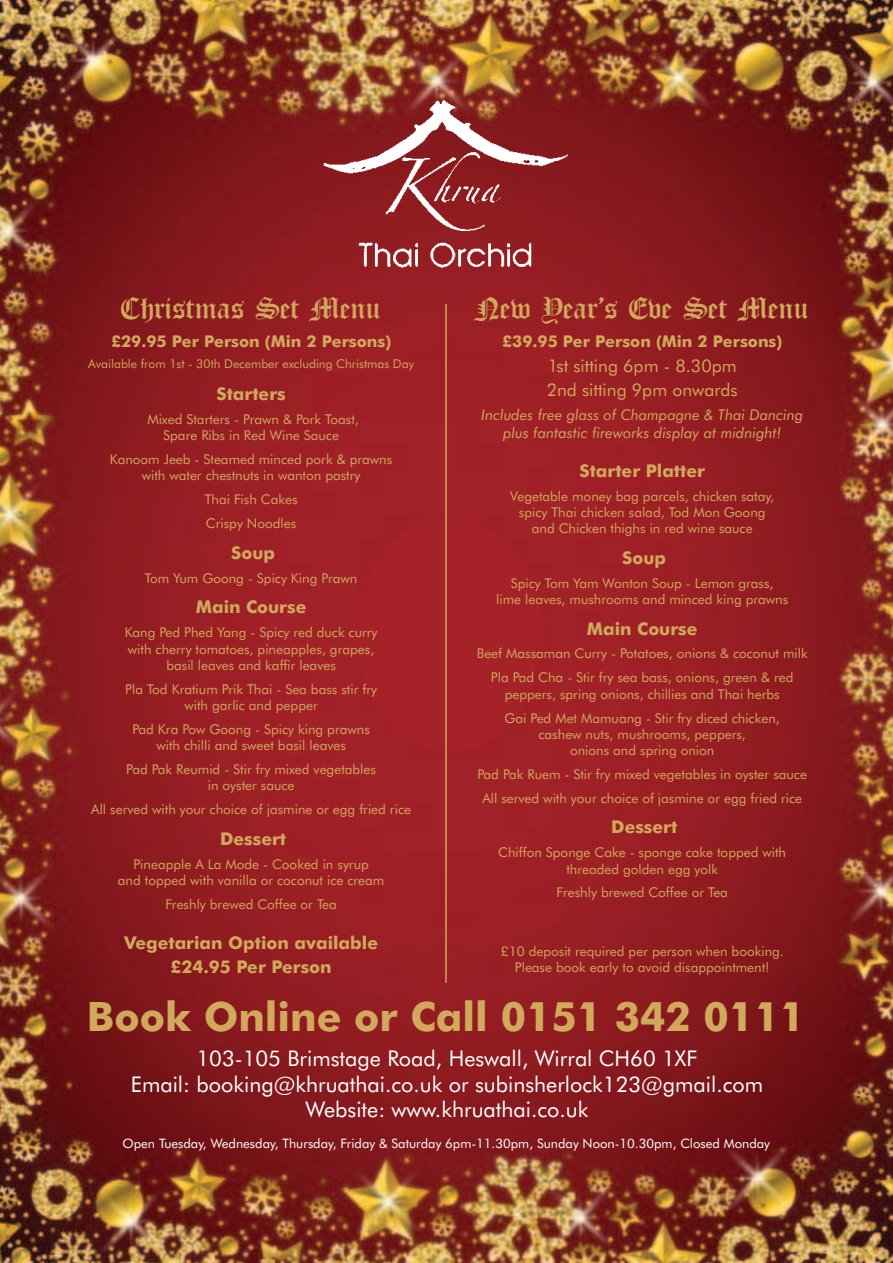
<style>
.page{position:relative;width:893px;height:1263px;background:#fff}
.page>*{position:absolute;margin:0;border:0;box-sizing:border-box;transform-origin:0 0}
.t1{font:700 40.65px "Futura BT";color:#d1a85c}
.t2{font:33.75px "Old London";color:#d1a85c}
.t3{font:21.6px/25.5px "Futura BT";color:#fff;text-align:center}
.t4{font:700 17.55px/23.9px "Futura BT";color:#d1a85c;text-align:center}
.t5{font:17.55px/24.3px "Futura BT";color:#d1a85c}
.t6{font:700 16.2px "Futura BT";color:#d1a85c}
.t7{font:italic 14.85px/17.5px "Futura BT";color:#d1a85c;text-align:center}
.t8{font:13.5px/16.2px "Futura BT";color:#d1a85c;text-align:center}
.t9{font:13.05px "Futura BT";color:#fff}
.t10{font:12.15px "Futura BT";color:#d1a85c}
</style>
<div class="page">
<img style="left:0;top:0;width:893px;height:1263px">
<img style="left:319px;top:93px;width:256px;height:187px">
<hr style="left:445px;top:304px;width:2px;height:679px;background:#d1a85c">
<h2 class="t2" style="left:121px;top:289px;width:262px">Christmas Set Menu</h2>
<p class="t6" style="left:111px;top:335px;width:282px">£29.95 Per Person (Min 2 Persons)</p>
<p class="t10" style="left:88px;top:358px;width:327px">Available from 1st - 30th December excluding Christmas Day</p>
<p class="t4" style="left:217px;top:383px;width:71px">Starters</p>
<p class="t8" style="left:147px;top:412px;width:213px">Mixed Starters - Prawn &amp; Pork Toast,<br>Spare Ribs in Red Wine Sauce</p>
<p class="t8" style="left:110px;top:452px;width:284px">Kanoom Jeeb - Steamed minced pork &amp; prawns with water chestnuts in wanton pastry</p>
<p class="t8" style="left:205px;top:489px;width:94px;line-height:23.9px;text-align:left">Thai Fish Cakes<br>Crispy Noodles</p>
<p class="t4" style="left:231px;top:542px;width:45px">Soup</p>
<p class="t8" style="left:145px;top:571px;width:214px">Tom Yum Goong - Spicy King Prawn</p>
<p class="t4" style="left:196px;top:597px;width:112px">Main Course</p>
<p class="t8" style="left:125px;top:625px;width:254px">Kang Ped Phed Yang - Spicy red duck curry with cherry tomatoes, pineapples, grapes, basil leaves and kaffir leaves</p>
<p class="t8" style="left:125px;top:682px;width:253px">Pla Tod Kratium Prik Thai - Sea bass stir fry with garlic and pepper</p>
<p class="t8" style="left:132px;top:722px;width:239px">Pad Kra Pow Goong - Spicy king prawns with chilli and sweet basil leaves</p>
<p class="t8" style="left:126px;top:762px;width:251px">Pad Pak Reumid - Stir fry mixed vegetables in oyster sauce</p>
<p class="t8" style="left:91px;top:802px;width:321px">All served with your choice of jasmine or egg fried rice</p>
<p class="t4" style="left:220px;top:828px;width:68px">Dessert</p>
<p class="t8" style="left:118px;top:857px;width:268px">Pineapple A La Mode - Cooked in syrup<br>and topped with vanilla or coconut ice cream</p>
<p class="t8" style="left:165px;top:897px;width:173px">Freshly brewed Coffee or Tea</p>
<p class="t4" style="left:124px;top:932px;width:255px">Vegetarian Option available £24.95 Per Person</p>
<h2 class="t2" style="left:475px;top:289px;width:335px">New Year’s Eve Set Menu</h2>
<p class="t6" style="left:502px;top:335px;width:282px">£39.95 Per Person (Min 2 Persons)</p>
<p class="t5" style="left:547px;top:355px;width:193px">1st sitting 6pm - 8.30pm<br>2nd sitting 9pm onwards</p>
<p class="t7" style="left:481px;top:407px;width:324px">Includes free glass of Champagne &amp; Thai Dancing plus fantastic fireworks display at midnight!</p>
<p class="t4" style="left:579px;top:460px;width:127px">Starter Platter</p>
<p class="t8" style="left:510px;top:489px;width:265px">Vegetable money bag parcels, chicken satay, spicy Thai chicken salad, Tod Mon Goong and Chicken thighs in red wine sauce</p>
<p class="t4" style="left:622px;top:547px;width:45px">Soup</p>
<p class="t8" style="left:496px;top:576px;width:294px">Spicy Tom Yam Wonton Soup - Lemon grass,<br>lime leaves, mushrooms and minced king prawns</p>
<p class="t4" style="left:587px;top:618px;width:112px">Main Course</p>
<p class="t8" style="left:477px;top:643px;width:332px;line-height:23.9px">Beef Massaman Curry - Potatoes, onions &amp; coconut milk<br>Pla Pad Cha - Stir fry sea bass, onions, green &amp; red</p>
<p class="t8" style="left:505px;top:683px;width:277px;line-height:23.9px;text-align:left">peppers, spring onions, chillies and Thai herbs<br>Gai Ped Met Mamuang - Stir fry diced chicken,</p>
<p class="t8" style="left:538px;top:727px;width:209px">cashew nuts, mushrooms, peppers, onions and spring onion</p>
<p class="t8" style="left:477px;top:763px;width:331px;line-height:23.9px">Pad Pak Ruem - Stir fry mixed vegetables in oyster sauce<br>All served with your choice of jasmine or egg fried rice</p>
<p class="t4" style="left:611px;top:817px;width:68px">Dessert</p>
<p class="t8" style="left:498px;top:845px;width:289px">Chiffon Sponge Cake - sponge cake topped with threaded golden egg yolk</p>
<p class="t8" style="left:556px;top:886px;width:173px">Freshly brewed Coffee or Tea</p>
<p class="t8" style="left:501px;top:944px;width:284px">£10 deposit required per person when booking.<br>Please book early to avoid disappointment!</p>
<h1 class="t1" style="left:87px;top:1000px;width:720px">Book Online or Call 0151 342 0111</h1>
<h3 class="t3" style="left:131px;top:1047px;width:634px">103-105 Brimstage Road, Heswall, Wirral CH60 1XF<br>Email: booking@khruathai.co.uk or subinsherlock123@gmail.com<br>Website: www.khruathai.co.uk</h3>
<p class="t9" style="left:122px;top:1137px;width:649px">Open Tuesday, Wednesday, Thursday, Friday &amp; Saturday 6pm-11.30pm, Sunday Noon-10.30pm, Closed Monday</p>
</div>
